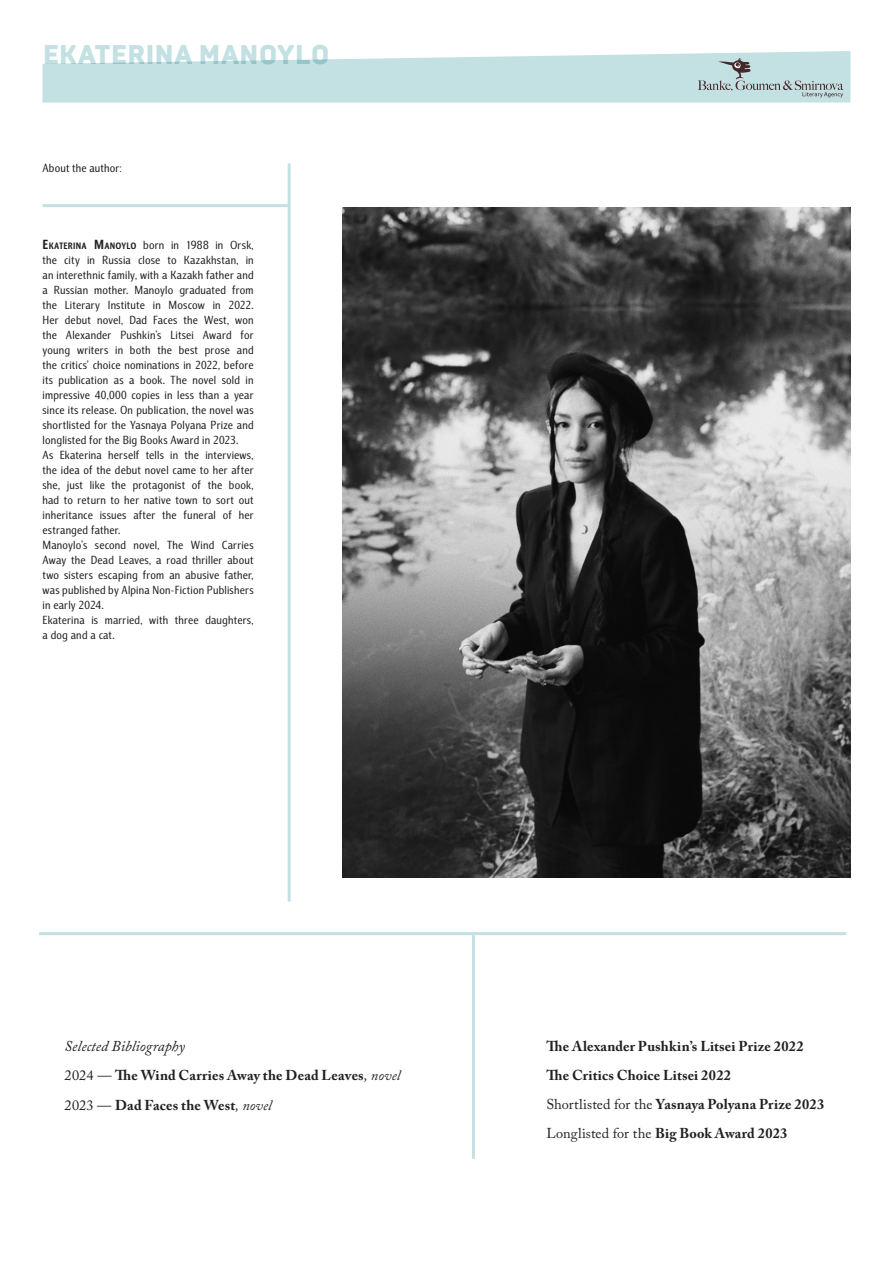
<style>
.page{position:relative;width:893px;height:1263px;background:#fff}
.page>*{position:absolute;margin:0;border:0;box-sizing:border-box;transform-origin:0 0}
.t1{font:900 27px "Brutal Type";letter-spacing:.005em;color:#c3e0e3}
.Bibliography{font:italic 15px "Adobe Caslon Pro";color:#231f20}
.Bibliography_name{font:700 14.25px "Adobe Caslon Pro";letter-spacing:.015em;color:#231f20}
.Bibliography_name-2{font:14.25px "Adobe Caslon Pro";letter-spacing:.005em;color:#231f20}
.Bio_2{font:12px/15px "Barnaul Grotesk";letter-spacing:.02em;color:#231f20;text-align:justify}
.Bio_1{font:12px "Barnaul Grotesk";letter-spacing:.015em;color:#231f20}
.s1{font-weight:800;font-size:13.5px}
.s2{font-weight:800;font-size:9.45px}
.s3{font-weight:400}
.s4{font-weight:400;font-style:italic}
.s5{font-weight:700}
</style>
<div class="page">
<img style="left:342px;top:207px;width:508px;height:670px">
<svg style="left:43px;top:51px;width:807px;height:52px;background:#c9e1e4"></svg>
<hr style="left:288px;top:163px;width:3px;height:738px;background:#c3e0e3">
<hr style="left:43px;top:204px;width:246px;height:3px;background:#c3e0e3">
<hr style="left:39px;top:932px;width:807px;height:3px;background:#c3e0e3">
<hr style="left:472px;top:935px;width:3px;height:224px;background:#c3e0e3">
<h1 class="t1" style="left:43px;top:38px;width:289px">EKATERINA MANOYLO</h1>
<p class="Bio_1" style="left:43px;top:161px;width:81px">About the author:</p>
<p class="Bio_2" style="left:43px;top:237px;width:213px"><span class="s1">E</span><span class="s2">KATERINA</span> <span class="s1">M</span><span class="s2">ANOYLO</span> born in 1988 in Orsk, the city in Russia close to Kazakhstan, in an interethnic family, with a Kazakh father and a Russian mother. Manoylo graduated from the Literary Institute in Moscow in 2022.<br>Her debut novel, Dad Faces the West, won the Alexander Pushkin’s Litsei Award for young writers in both the best prose and the critics’ choice nominations in 2022, before its publication as a book. The novel sold in impressive 40,000 copies in less than a year since its release. On publication, the novel was shortlisted for the Yasnaya Polyana Prize and longlisted for the Big Books Award in 2023.</p>
<p class="Bio_2" style="left:43px;top:447px;width:213px">As Ekaterina herself tells in the interviews, the idea of the debut novel came to her after she, just like the protagonist of the book, had to return to her native town to sort out inheritance issues after the funeral of her estranged father.</p>
<p class="Bio_2" style="left:43px;top:537px;width:213px">Manoylo’s second novel, The Wind Carries Away the Dead Leaves, a road thriller about two sisters escaping from an abusive father, was published by Alpina Non-Fiction Publishers in early 2024.</p>
<p class="Bio_2" style="left:43px;top:612px;width:213px">Ekaterina is married, with three daughters, a dog and a cat.</p>
<p class="Bibliography" style="left:65px;top:1037px;width:122px">Selected Bibliography</p>
<p class="Bibliography_name" style="left:65px;top:1067px;width:337px"><span class="s3">2024 —</span> The Wind Carries Away the Dead Leaves<span class="s4">, novel</span></p>
<p class="Bibliography_name" style="left:65px;top:1096px;width:209px"><span class="s3">2023 —</span> Dad Faces the West<span class="s4">, novel</span></p>
<p class="Bibliography_name" style="left:546px;top:1037px;width:259px">The Alexander Pushkin’s Litsei Prize 2022</p>
<p class="Bibliography_name" style="left:546px;top:1067px;width:186px">The Critics Choice Litsei 2022</p>
<p class="Bibliography_name" style="left:546px;top:1096px;width:279px"><span class="s3">Shortlisted for the</span> Yasnaya Polyana Prize 2023</p>
<p class="Bibliography_name-2" style="left:546px;top:1125px;width:242px">Longlisted for the <span class="s5">Big Book Award 2023</span></p>
</div>
